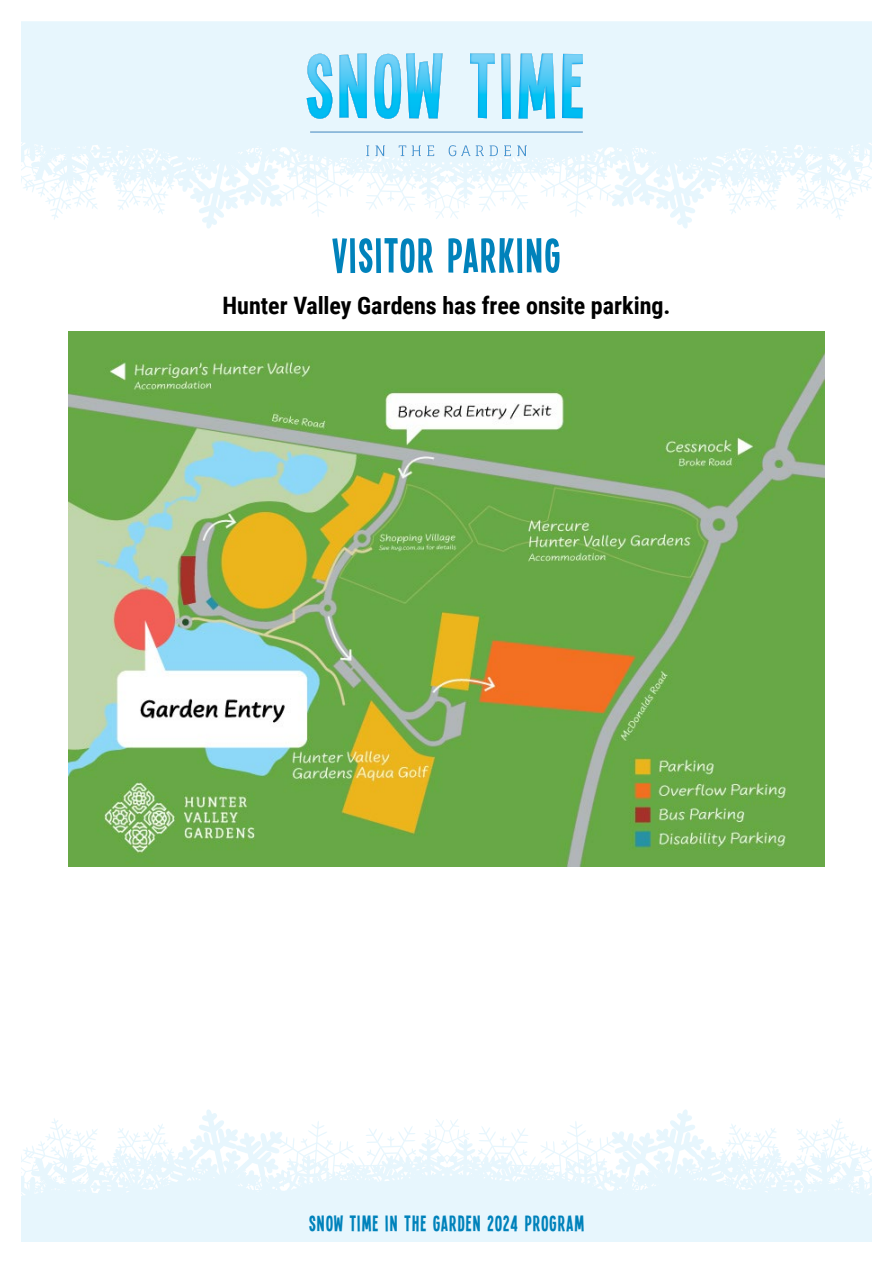
<style>
.page{position:relative;width:893px;height:1263px;background:#fff}
.page>*{position:absolute;margin:0;border:0;box-sizing:border-box;transform-origin:0 0}
.t1{font:52.5px "Single Sleeve";letter-spacing:.04em;color:#0082bb}
.t2{font:700 24px "Roboto Condensed";color:#000}
.t3{font:24px "Single Sleeve";letter-spacing:.055em;color:#0082bb}
</style>
<div class="page">
<svg style="left:21px;top:21px;width:851px;height:208px;fill:#e7f6fd"></svg>
<svg style="left:21px;top:1109px;width:851px;height:133px;fill:#e7f6fd"></svg>
<img style="left:68px;top:332px;width:757px;height:535px">
<hr style="left:310px;top:131px;width:273px;height:2px;background:#fff">
<svg style="left:307px;top:53px;width:276px;height:66px;background:#88d9f6"></svg>
<svg style="left:366px;top:145px;width:20px;height:11px"></svg>
<svg style="left:398px;top:145px;width:37px;height:11px"></svg>
<svg style="left:448px;top:142px;width:79px;height:14px"></svg>
<hr style="left:310px;top:132px;width:273px;height:1px;background:#4495d1">
<h1 class="t1" style="left:333px;top:226px;width:229px">VISITOR PARKING</h1>
<p class="t2" style="left:222px;top:288px;width:450px">Hunter Valley Gardens has free onsite parking.</p>
<p class="t3" style="left:309px;top:1210px;width:276px">SNOW TIME IN THE GARDEN 2024 PROGRAM</p>
</div>
